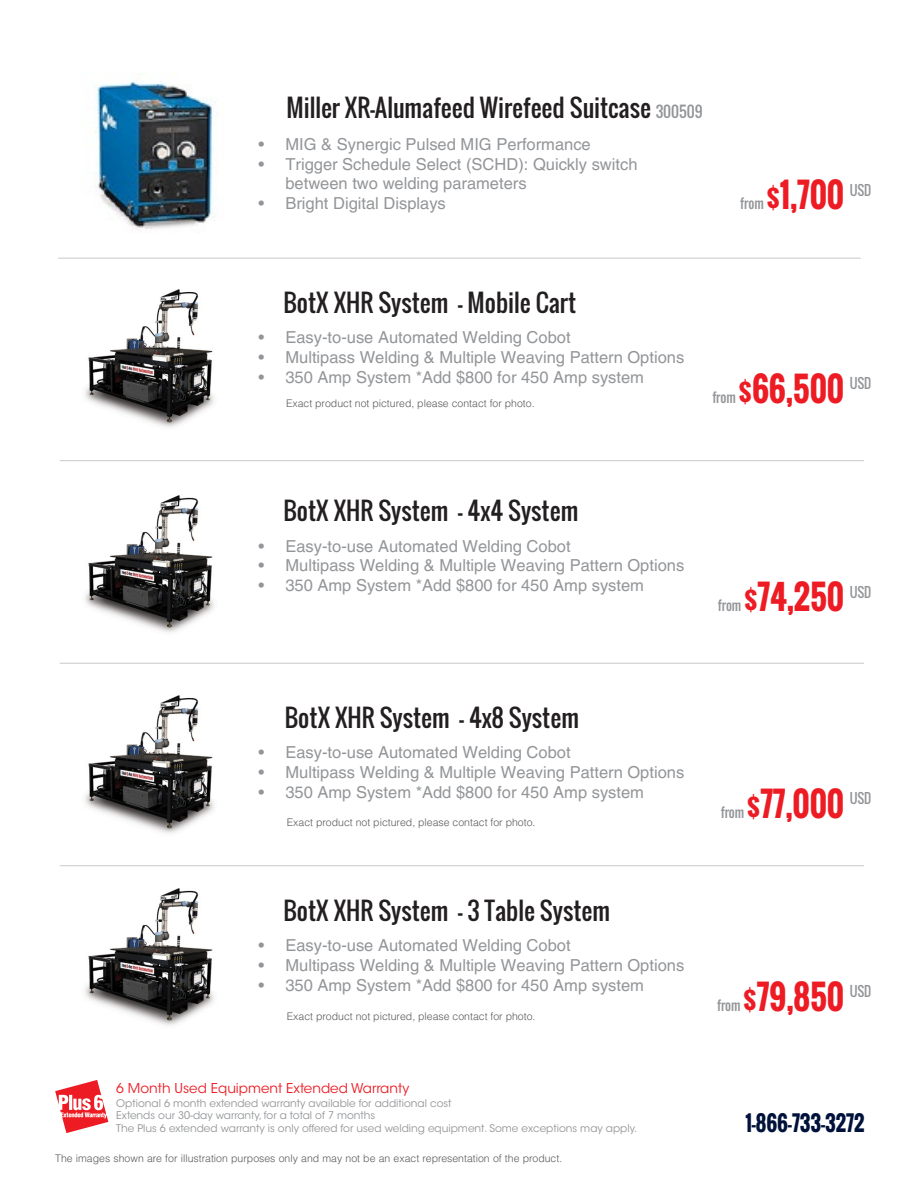
<style>
.page{position:relative;width:918px;height:1188px;background:#fff}
.page>*{position:absolute;margin:0;border:0;box-sizing:border-box;transform-origin:0 0}
.t1{font:700 33px "Oswald";letter-spacing:-.005em;color:#ed1c24;scale:.95 1}
.t2{font:24px "Oswald";color:#231f20}
.t3{font:700 21px "Oswald";letter-spacing:-.005em;color:#00123b;scale:.95 1}
.t4{font:16.5px/19.8px "Helvetica LT Pro";color:#939598}
.t5{font:13.5px "ITC Avant Garde Std";color:#ed1c24}
.t6{font:13.5px "Oswald";letter-spacing:-.005em;color:#939598;scale:.95 1}
.t7{font:300 10.5px "Helvetica LT Pro";color:#5a5a5a}
.t8{font:10.5px/12.6px "ITC Avant Garde Std";color:#939598}
.s1{font-size:15px;color:#939598}
.s2{font-weight:400;font-size:13.5px;color:#939598}
.s3{font-size:25.5px}
</style>
<div class="page">
<svg style="left:55px;top:1080px;width:53px;height:53px"></svg>
<img style="left:95px;top:74px;width:121px;height:156px">
<img style="left:85px;top:289px;width:129px;height:138px">
<img style="left:85px;top:495px;width:129px;height:137px">
<img style="left:85px;top:695px;width:129px;height:138px">
<img style="left:85px;top:888px;width:129px;height:137px">
<hr style="left:58px;top:258px;width:803px;height:1px;background:#c7c8ca">
<hr style="left:60px;top:460px;width:804px;height:1px;background:#c7c8ca">
<hr style="left:60px;top:865px;width:804px;height:1px;background:#c7c8ca">
<hr style="left:60px;top:663px;width:804px;height:1px;background:#c7c8ca">
<h2 class="t2" style="left:286px;top:90px;width:418px">Miller XR-Alumafeed Wirefeed Suitcase <span class="s1">300509</span></h2>
<p class="t4" style="left:258px;top:134px;width:334px">• MIG &amp; Synergic Pulsed MIG Performance</p>
<p class="t4" style="left:285px;top:154px;width:354px;text-indent:-27px">• Trigger Schedule Select (SCHD): Quickly switch between two welding parameters</p>
<p class="t4" style="left:258px;top:193px;width:189px">• Bright Digital Displays</p>
<h1 class="t1" style="left:740px;top:171px;width:111px"><span class="s2">from</span> <span class="s3">$</span>1,700</h1>
<p class="t6" style="left:850px;top:180px;width:24px">USD</p>
<h2 class="t2" style="left:283px;top:285px;width:294px">BotX XHR System - Mobile Cart</h2>
<p class="t4" style="left:258px;top:328px;width:314px">• Easy-to-use Automated Welding Cobot</p>
<p class="t4" style="left:258px;top:347px;width:427px">• Multipass Welding &amp; Multiple Weaving Pattern Options</p>
<p class="t4" style="left:258px;top:367px;width:387px">• 350 Amp System *Add $800 for 450 Amp system</p>
<p class="t7" style="left:286px;top:396px;width:250px">Exact product not pictured, please contact for photo.</p>
<h1 class="t1" style="left:712px;top:364px;width:140px"><span class="s2">from</span> <span class="s3">$</span>66,500</h1>
<p class="t6" style="left:850px;top:374px;width:24px">USD</p>
<h2 class="t2" style="left:283px;top:493px;width:296px">BotX XHR System - 4x4 System</h2>
<p class="t4" style="left:258px;top:536px;width:314px">• Easy-to-use Automated Welding Cobot</p>
<p class="t4" style="left:258px;top:556px;width:427px">• Multipass Welding &amp; Multiple Weaving Pattern Options</p>
<p class="t4" style="left:258px;top:575px;width:387px">• 350 Amp System *Add $800 for 450 Amp system</p>
<h1 class="t1" style="left:718px;top:573px;width:135px"><span class="s2">from</span> <span class="s3">$</span>74,250</h1>
<p class="t6" style="left:850px;top:582px;width:24px">USD</p>
<h2 class="t2" style="left:285px;top:700px;width:296px">BotX XHR System - 4x8 System</h2>
<p class="t4" style="left:258px;top:743px;width:314px">• Easy-to-use Automated Welding Cobot</p>
<p class="t4" style="left:258px;top:762px;width:427px">• Multipass Welding &amp; Multiple Weaving Pattern Options</p>
<p class="t4" style="left:258px;top:782px;width:387px">• 350 Amp System *Add $800 for 450 Amp system</p>
<p class="t7" style="left:287px;top:816px;width:250px">Exact product not pictured, please contact for photo.</p>
<h2 class="t2" style="left:283px;top:893px;width:328px">BotX XHR System - 3 Table System</h2>
<p class="t4" style="left:258px;top:936px;width:314px">• Easy-to-use Automated Welding Cobot</p>
<p class="t4" style="left:258px;top:955px;width:427px">• Multipass Welding &amp; Multiple Weaving Pattern Options</p>
<p class="t4" style="left:258px;top:975px;width:387px">• 350 Amp System *Add $800 for 450 Amp system</p>
<p class="t7" style="left:287px;top:1010px;width:250px">Exact product not pictured, please contact for photo.</p>
<p class="t5" style="left:116px;top:1080px;width:295px">6 Month Used Equipment Extended Warranty</p>
<p class="t8" style="left:116px;top:1097px;width:522px">Optional 6 month extended warranty available for additional cost<br>Extends our 30-day warranty, for a total of 7 months<br>The Plus 6 extended warranty is only offered for used welding equipment. Some exceptions may apply.</p>
<p class="t7" style="left:55px;top:1152px;width:509px">The images shown are for illustration purposes only and may not be an exact representation of the product.</p>
<h1 class="t1" style="left:721px;top:779px;width:132px"><span class="s2">from</span> <span class="s3">$</span>77,000</h1>
<p class="t6" style="left:850px;top:789px;width:24px">USD</p>
<h1 class="t1" style="left:717px;top:972px;width:135px"><span class="s2">from</span> <span class="s3">$</span>79,850</h1>
<p class="t6" style="left:850px;top:982px;width:24px">USD</p>
<p class="t3" style="left:745px;top:1108px;width:127px">1-866-733-3272</p>
</div>
